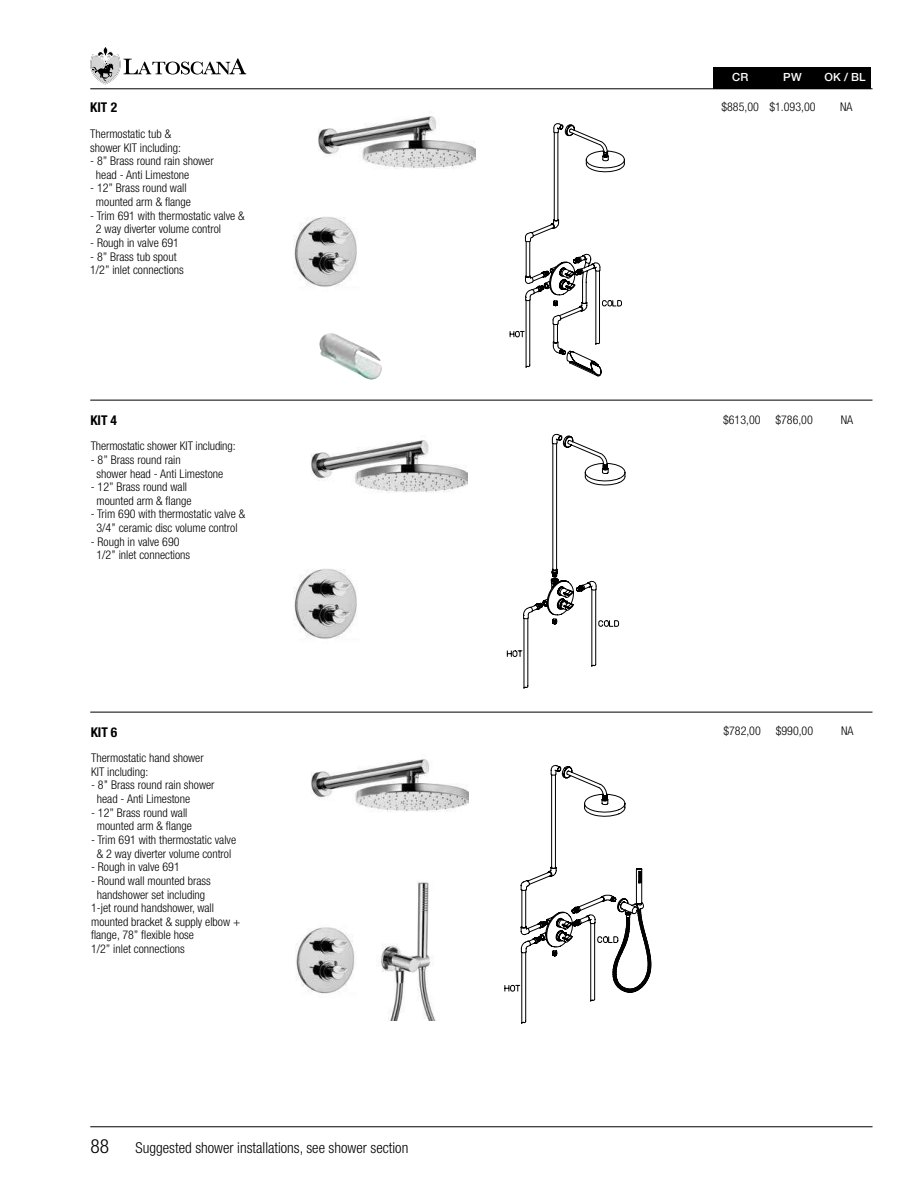
<style>
.page{position:relative;width:918px;height:1188px;background:#fff}
.page>*{position:absolute;margin:0;border:0;box-sizing:border-box;transform-origin:0 0}
.t1{font:300 condensed 19.5px "Helvetica Neue LT";color:#000}
.t2{font:300 condensed 15px "Helvetica Neue LT";color:#000}
.t3{font:700 condensed 13.5px "Helvetica Neue LT";letter-spacing:-.005em;color:#000}
.t4{font:300 condensed 12px/13.6px "Helvetica Neue LT";color:#000}
.t5{font:500 11.25px "Helvetica Neue LT";letter-spacing:.01em;color:#fff}
</style>
<div class="page">
<hr style="left:90px;top:712px;width:783px;height:1px;background:#000">
<hr style="left:90px;top:400px;width:783px;height:1px;background:#000">
<img style="left:318px;top:116px;width:158px;height:53px">
<hr style="left:90px;top:1127px;width:783px;height:1px;background:#000">
<hr style="left:90px;top:89px;width:783px;height:1px;background:#000">
<svg style="left:90px;top:47px;width:156px;height:38px"></svg>
<div style="left:714px;top:67px;width:157px;height:22px;background:#000"></div>
<img style="left:379px;top:881px;width:56px;height:139px">
<img style="left:311px;top:440px;width:157px;height:53px">
<img style="left:311px;top:759px;width:157px;height:53px">
<img style="left:294px;top:217px;width:63px;height:70px">
<img style="left:294px;top:569px;width:63px;height:70px">
<img style="left:296px;top:927px;width:59px;height:67px">
<img style="left:319px;top:333px;width:63px;height:47px">
<svg style="left:507px;top:433px;width:118px;height:256px"></svg>
<svg style="left:510px;top:123px;width:115px;height:253px"></svg>
<svg style="left:505px;top:765px;width:146px;height:259px"></svg>
<p class="t5" style="left:732px;top:71px;width:18px">CR</p>
<p class="t5" style="left:783px;top:71px;width:20px">PW</p>
<p class="t5" style="left:825px;top:71px;width:42px">OK / BL</p>
<p class="t3" style="left:90px;top:99px;width:28px">KIT 2</p>
<p class="t4" style="left:721px;top:100px;width:96px">$885,00 $1.093,00</p>
<p class="t4" style="left:840px;top:100px;width:14px">NA</p>
<p class="t4" style="left:90px;top:127px;width:92px">Thermostatic tub &amp; shower KIT including:</p>
<p class="t4" style="left:96px;top:154px;width:119px;text-indent:-6px">- 8’’ Brass round rain shower head - Anti Limestone</p>
<p class="t4" style="left:90px;top:181px;width:102px;text-align:center">- 12’’ Brass round wall mounted arm &amp; flange</p>
<p class="t4" style="left:96px;top:209px;width:150px;text-indent:-6px">- Trim 691 with thermostatic valve &amp;<br>2 way diverter volume control</p>
<p class="t4" style="left:90px;top:236px;width:90px">- Rough in valve 691</p>
<p class="t4" style="left:90px;top:250px;width:95px">- 8’’ Brass tub spout<br>1/2’’ inlet connections</p>
<p class="t3" style="left:90px;top:412px;width:28px">KIT 4</p>
<p class="t4" style="left:723px;top:412px;width:91px">$613,00 $786,00</p>
<p class="t4" style="left:841px;top:412px;width:14px">NA</p>
<p class="t4" style="left:91px;top:439px;width:146px">Thermostatic shower KIT including:</p>
<p class="t4" style="left:97px;top:453px;width:128px;text-indent:-6px">- 8’’ Brass round rain<br>shower head - Anti Limestone</p>
<p class="t4" style="left:91px;top:480px;width:102px;text-align:center">- 12’’ Brass round wall mounted arm &amp; flange</p>
<p class="t4" style="left:91px;top:507px;width:156px;text-align:center">- Trim 690 with thermostatic valve &amp;<br>3/4’’ ceramic disc volume control</p>
<p class="t4" style="left:97px;top:535px;width:95px;text-indent:-6px">- Rough in valve 690<br>1/2’’ inlet connections</p>
<p class="t3" style="left:91px;top:724px;width:28px">KIT 6</p>
<p class="t4" style="left:91px;top:751px;width:114px">Thermostatic hand shower<br>KIT including:</p>
<p class="t4" style="left:97px;top:778px;width:119px;text-indent:-6px">- 8’’ Brass round rain shower head - Anti Limestone</p>
<p class="t4" style="left:91px;top:806px;width:102px;text-align:center">- 12’’ Brass round wall mounted arm &amp; flange</p>
<p class="t4" style="left:91px;top:833px;width:147px;text-align:center">- Trim 691 with thermostatic valve &amp; 2 way diverter volume control</p>
<p class="t4" style="left:91px;top:860px;width:90px">- Rough in valve 691</p>
<p class="t4" style="left:91px;top:874px;width:121px">- Round wall mounted brass</p>
<p class="t4" style="left:97px;top:887px;width:110px">handshower set including</p>
<p class="t4" style="left:91px;top:901px;width:124px">1-jet round handshower, wall</p>
<p class="t4" style="left:91px;top:915px;width:151px">mounted bracket &amp; supply elbow +</p>
<p class="t4" style="left:91px;top:928px;width:104px">flange, 78’’ flexible hose</p>
<p class="t4" style="left:91px;top:942px;width:95px">1/2’’ inlet connections</p>
<h1 class="t1" style="left:90px;top:1135px;width:20px">88</h1>
<p class="t2" style="left:136px;top:1139px;width:274px">Suggested shower installations, see shower section</p>
<p class="t4" style="left:723px;top:724px;width:91px">$782,00 $990,00</p>
<p class="t4" style="left:841px;top:724px;width:14px">NA</p>
</div>
